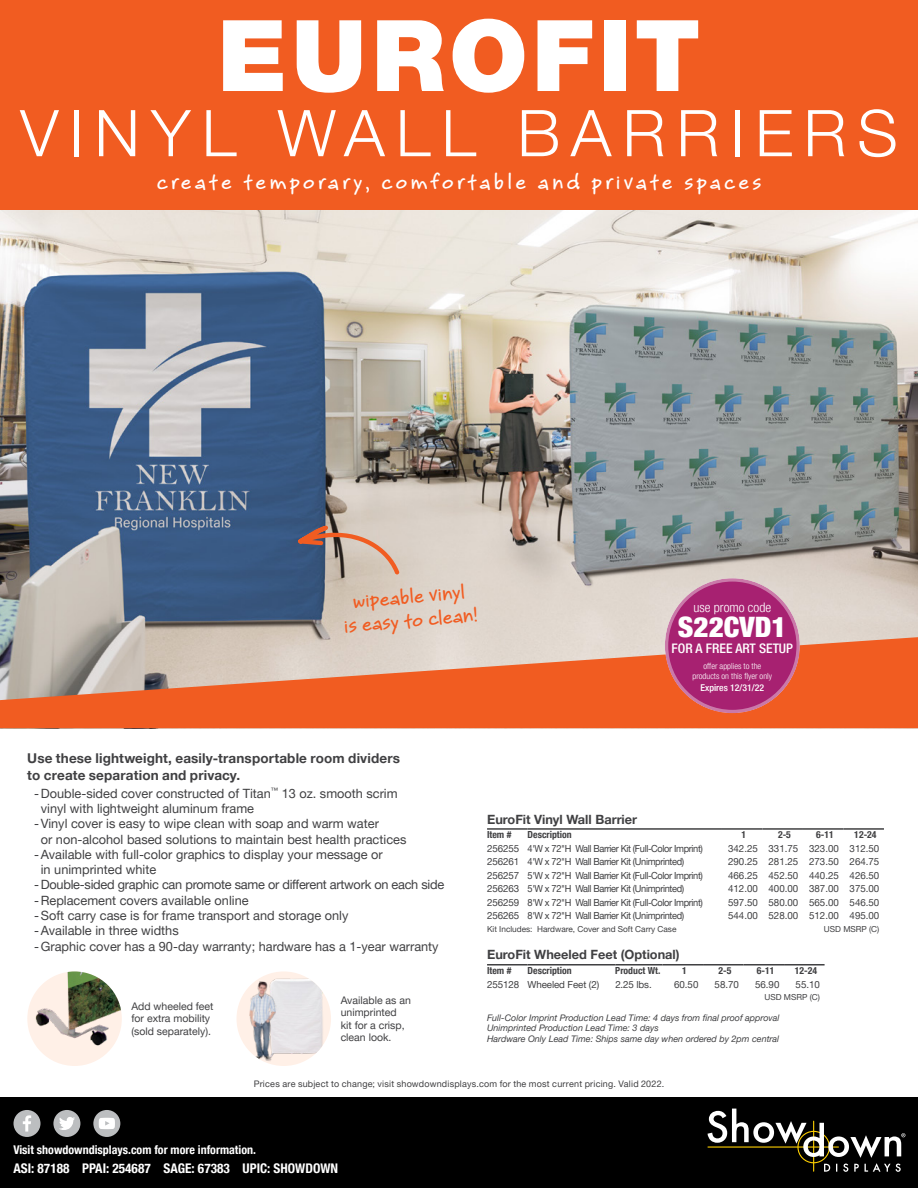
<style>
.page{position:relative;width:918px;height:1188px;background:#fff}
.page>*{position:absolute;margin:0;border:0;box-sizing:border-box;transform-origin:0 0}
.t1{font:900 99px "Helvetica Neue LT Pro";letter-spacing:.04em;color:#fff}
.t2{font:300 64.5px "Helvetica Neue LT Pro";letter-spacing:.17em;color:#fff}
.t3{font:900 condensed 28.2px "Helvetica Neue LT Pro";color:#fff;scale:1.04 1}
.t4{font:700 24px "Bruno JB";letter-spacing:.135em;color:#fff}
.t5{font:700 22.5px/24px "Bruno JB";color:#f15c21;text-align:center}
.t6{font:700 13.5px/16.2px "Helvetica Neue LT Pro";letter-spacing:.01em;color:#404042}
.t7{font:700 condensed 13.35px "Helvetica Neue LT Pro";color:#fff}
.t8{font:500 condensed 13.2px "Helvetica Neue LT Pro";color:#fff;scale:1.04 1}
.t9{font:300 condensed 13.2px "Helvetica Neue LT Pro";color:#fff;scale:1.04 1}
.t10{font:12.75px/15.3px "Helvetica Neue LT Pro";color:#404042}
.t11{font:700 12.75px "Helvetica Neue LT Pro";color:#404042}
.t12{font:700 condensed 12px "Helvetica Neue LT Pro";color:#fff}
.t13{font:10.5px/12.6px "Helvetica Neue LT Pro";color:#404042}
.t14{font:9.75px "Helvetica Neue LT Pro";letter-spacing:-.04em;color:#404042}
.t15{font:9.75px "Helvetica Neue LT Pro";color:#404042}
.t16{font:700 condensed 9.75px "Helvetica Neue LT Pro";color:#404042}
.t17{font:9.75px "Helvetica Neue LT Pro";letter-spacing:-.01em;color:#404042}
.t18{font:500 condensed 9.45px "Helvetica Neue LT Pro";color:#fff;scale:1.04 1}
.t19{font:italic 9px/10.8px "Helvetica Neue LT Pro";color:#404042}
.t20{font:9px "Helvetica Neue LT Pro";letter-spacing:.025em;color:#404042}
.t21{font:300 condensed 8.4px/10.2px "Helvetica Neue LT Pro";color:#fff;text-align:center;scale:1.04 1}
.t22{font:8.25px "Helvetica Neue LT Pro";color:#404042}
</style>
<div class="page">
<img style="left:0;top:210px;width:918px;height:427px">
<svg style="left:297px;top:525px;width:103px;height:50px"></svg>
<div style="left:0;top:0;width:918px;height:210px;background:#f15c21"></div>
<svg style="left:0;top:637px;width:918px;height:91px;fill:#f15c21"></svg>
<div style="left:27px;top:971px;width:95px;height:95px;background:#fff0e7;border-radius:50%"></div>
<img style="left:27px;top:971px;width:95px;height:82px">
<div style="left:237px;top:971px;width:94px;height:95px;background:#fff0e7;border-radius:50%"></div>
<img style="left:272px;top:978px;width:51px;height:76px">
<img style="left:247px;top:981px;width:31px;height:80px">
<div style="left:0;top:1098px;width:918px;height:90px;background:#000"></div>
<div style="left:14px;top:1110px;width:26px;height:27px;background:#bcbec0;border-radius:50%"></div>
<svg style="left:23px;top:1115px;width:8px;height:17px"></svg>
<div style="left:53px;top:1110px;width:27px;height:27px;background:#bcbec0;border-radius:50%"></div>
<svg style="left:59px;top:1117px;width:16px;height:13px"></svg>
<div style="left:93px;top:1110px;width:27px;height:27px;background:#bcbec0;border-radius:50%"></div>
<svg style="left:99px;top:1118px;width:16px;height:11px"></svg>
<svg style="left:691px;top:1097px;width:227px;height:75px"></svg>
<hr style="left:487px;top:828px;width:41px;height:2px;background:#404042">
<hr style="left:528px;top:828px;width:194px;height:2px;background:#404042">
<hr style="left:722px;top:828px;width:40px;height:2px;background:#404042">
<hr style="left:762px;top:828px;width:41px;height:2px;background:#404042">
<hr style="left:803px;top:828px;width:40px;height:2px;background:#404042">
<hr style="left:843px;top:828px;width:41px;height:2px;background:#404042">
<hr style="left:487px;top:964px;width:41px;height:2px;background:#404042">
<hr style="left:528px;top:964px;width:87px;height:2px;background:#404042">
<hr style="left:615px;top:964px;width:48px;height:2px;background:#404042">
<hr style="left:663px;top:964px;width:40px;height:2px;background:#404042">
<hr style="left:703px;top:964px;width:41px;height:2px;background:#404042">
<hr style="left:744px;top:964px;width:40px;height:2px;background:#404042">
<hr style="left:784px;top:964px;width:41px;height:2px;background:#404042">
<svg style="left:665px;top:578px;width:135px;height:135px"></svg>
<svg style="left:668px;top:582px;width:128px;height:128px"></svg>
<h1 class="t1" style="left:218px;top:-4px;width:485px">EUROFIT</h1>
<h2 class="t2" style="left:20px;top:94px;width:879px">VINYL WALL BARRIERS</h2>
<h3 class="t4" style="left:157px;top:166px;width:606px">create temporary, comfortable and private spaces</h3>
<h3 class="t5" style="left:341px;top:589px;width:136px;rotate:-5deg">wipeable vinyl<br>is easy to clean!</h3>
<p class="t9" style="left:694px;top:599px;width:76px">use promo code</p>
<h3 class="t3" style="left:678px;top:610px;width:106px">S22CVD1</h3>
<p class="t8" style="left:672px;top:640px;width:118px">FOR A FREE ART SETUP</p>
<p class="t21" style="left:693px;top:661px;width:78px">offer applies to the products on this flyer only</p>
<p class="t18" style="left:701px;top:682px;width:62px">Expires 12/31/22</p>
<p class="t6" style="left:27px;top:750px;width:374px">Use these lightweight, easily-transportable room dividers to create separation and privacy.</p>
<p class="t10" style="left:34px;top:785px;width:365px">-Double-sided cover constructed of Titan<sup>™</sup> 13 oz. smooth scrim</p>
<p class="t10" style="left:41px;top:800px;width:215px">vinyl with lightweight aluminum frame</p>
<p class="t10" style="left:34px;top:816px;width:346px">-Vinyl cover is easy to wipe clean with soap and warm water</p>
<p class="t10" style="left:41px;top:831px;width:367px">or non-alcohol based solutions to maintain best health practices</p>
<p class="t10" style="left:34px;top:846px;width:350px">-Available with full-color graphics to display your message or</p>
<p class="t10" style="left:41px;top:862px;width:117px">in unimprinted white</p>
<p class="t10" style="left:34px;top:877px;width:412px">- Double-sided graphic can promote same or different artwork on each side -Replacement covers available online<br>-Soft carry case is for frame transport and storage only<br>-Available in three widths<br>-Graphic cover has a 90-day warranty; hardware has a 1-year warranty</p>
<p class="t13" style="left:131px;top:1000px;width:84px">Add wheeled feet for extra mobility (sold separately).</p>
<p class="t13" style="left:341px;top:993px;width:72px">Available as an unimprinted<br>kit for a crisp, clean look.</p>
<p class="t11" style="left:487px;top:811px;width:152px">EuroFit Vinyl Wall Barrier</p>
<p class="t16" style="left:487px;top:829px;width:26px">Item #</p>
<p class="t16" style="left:528px;top:829px;width:46px">Description</p>
<p class="t16" style="left:742px;top:829px;width:6px">1</p>
<p class="t16" style="left:778px;top:829px;width:14px">2-5</p>
<p class="t16" style="left:816px;top:829px;width:19px">6-11</p>
<p class="t16" style="left:854px;top:829px;width:24px">12-24</p>
<p class="t14" style="left:487px;top:842px;width:217px">256255 4'W x 72"H Wall Barrier Kit (Full-Color Imprint)</p>
<p class="t15" style="left:728px;top:842px;width:153px">342.25 331.75 323.00 312.50</p>
<p class="t14" style="left:487px;top:856px;width:199px">256261 4'W x 72"H Wall Barrier Kit (Unimprinted)</p>
<p class="t15" style="left:728px;top:856px;width:153px">290.25 281.25 273.50 264.75</p>
<p class="t14" style="left:487px;top:869px;width:217px">256257 5'W x 72"H Wall Barrier Kit (Full-Color Imprint)</p>
<p class="t15" style="left:728px;top:869px;width:153px">466.25 452.50 440.25 426.50</p>
<p class="t14" style="left:487px;top:883px;width:199px">256263 5'W x 72"H Wall Barrier Kit (Unimprinted)</p>
<p class="t15" style="left:728px;top:883px;width:153px">412.00 400.00 387.00 375.00</p>
<p class="t14" style="left:487px;top:896px;width:217px">256259 8'W x 72"H Wall Barrier Kit (Full-Color Imprint)</p>
<p class="t15" style="left:728px;top:896px;width:153px">597.50 580.00 565.00 546.50</p>
<p class="t14" style="left:487px;top:910px;width:199px">256265 8'W x 72"H Wall Barrier Kit (Unimprinted)</p>
<p class="t15" style="left:728px;top:910px;width:153px">544.00 528.00 512.00 495.00</p>
<p class="t22" style="left:487px;top:924px;width:191px">Kit Includes: Hardware, Cover and Soft Carry Case</p>
<p class="t22" style="left:824px;top:924px;width:57px">USD MSRP (C)</p>
<p class="t11" style="left:487px;top:947px;width:194px">EuroFit Wheeled Feet (Optional)</p>
<p class="t16" style="left:487px;top:965px;width:26px">Item #</p>
<p class="t16" style="left:528px;top:965px;width:46px">Description</p>
<p class="t16" style="left:615px;top:965px;width:47px">Product Wt.</p>
<p class="t16" style="left:682px;top:965px;width:6px">1</p>
<p class="t16" style="left:719px;top:965px;width:14px">2-5</p>
<p class="t16" style="left:757px;top:965px;width:19px">6-11</p>
<p class="t16" style="left:795px;top:965px;width:24px">12-24</p>
<p class="t17" style="left:487px;top:978px;width:114px">255128 Wheeled Feet (2)</p>
<p class="t14" style="left:615px;top:978px;width:38px">2.25 lbs.</p>
<p class="t14" style="left:674px;top:978px;width:26px">60.50</p>
<p class="t14" style="left:715px;top:978px;width:26px">58.70</p>
<p class="t14" style="left:755px;top:978px;width:26px">56.90</p>
<p class="t14" style="left:796px;top:978px;width:26px">55.10</p>
<p class="t22" style="left:765px;top:992px;width:57px">USD MSRP (C)</p>
<p class="t19" style="left:487px;top:1012px;width:294px">Full-Color Imprint Production Lead Time: 4 days from final proof approval<br>Unimprinted Production Lead Time: 3 days<br>Hardware Only Lead Time: Ships same day when ordered by 2pm central</p>
<p class="t20" style="left:254px;top:1078px;width:412px">Prices are subject to change; visit showdowndisplays.com for the most current pricing. Valid 2022.</p>
<p class="t12" style="left:14px;top:1143px;width:244px">Visit showdowndisplays.com for more information.</p>
<p class="t7" style="left:14px;top:1160px;width:326px">ASI: 87188 PPAI: 254687 SAGE: 67383 UPIC: SHOWDOWN</p>
</div>
